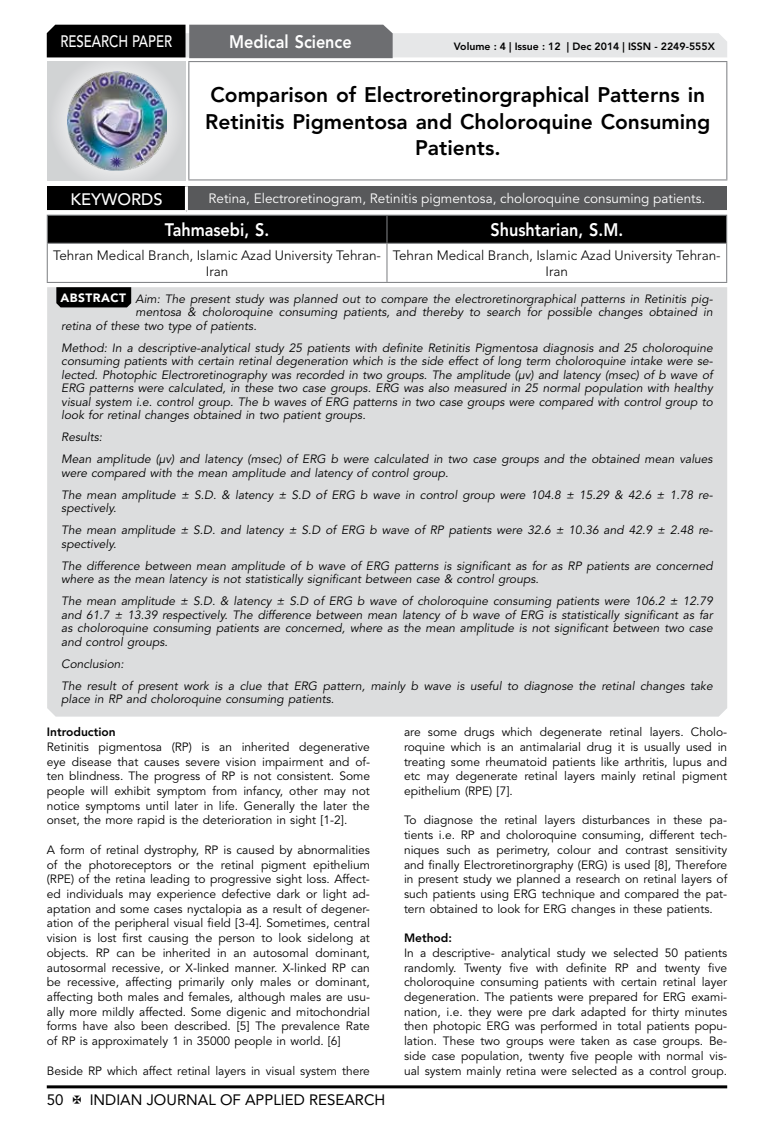
<style>
.page{position:relative;width:774px;height:1136px;background:#fff}
.page>*{position:absolute;margin:0;border:0;box-sizing:border-box;transform-origin:0 0}
.t1{font:800 21px/26.2px "Avenir LT Std";color:#000;text-align:center}
.t2{font:800 18px "Avenir LT Std";color:#fff;scale:.9 1}
.t3{font:500 16.5px "Avenir LT Std";color:#fff;scale:.8 1}
.t4{font:500 16.5px "Avenir LT Std";color:#fff}
.t5{font:15px "Avenir LT Std";color:#000}
.t6{font:300 13.5px/16.2px "Avenir LT Std";color:#000;text-align:center}
.t7{font:13.5px "Avenir LT Std";color:#fff}
.t8{font:12px/14.7px "Avenir LT Std";color:#000;text-align:justify}
.t9{font:italic 12px/13.5px "Avenir LT Std";color:#000}
.t10{font:800 12px "Avenir LT Std";color:#000}
.t11{font:800 10.5px "Avenir LT Std";color:#000}
.s1{font-weight:900;font-style:normal;color:#fff}
</style>
<div class="page">
<hr style="left:47px;top:1085px;width:680px;height:3px;background:#000">
<div style="left:48px;top:62px;width:137px;height:118px;background:linear-gradient(to right,#d9dadb,#d9dadb)"></div>
<img style="left:68px;top:71px;width:99px;height:100px">
<svg style="left:47px;top:25px;width:680px;height:33px;background:#979899"></svg>
<hr style="left:188px;top:61px;width:539px;height:1px;background:#808285">
<hr style="left:188px;top:62px;width:1px;height:117px;background:#808285">
<hr style="left:726px;top:62px;width:1px;height:117px;background:#808285">
<hr style="left:188px;top:179px;width:539px;height:1px;background:#808285">
<svg style="left:47px;top:215px;width:680px;height:28px;background:#060606"></svg>
<hr style="left:47px;top:243px;width:340px;height:1px;background:#808285">
<hr style="left:47px;top:244px;width:1px;height:38px;background:#808285">
<hr style="left:387px;top:243px;width:340px;height:1px;background:#808285">
<hr style="left:386px;top:244px;width:1px;height:38px;background:#808285">
<hr style="left:726px;top:244px;width:1px;height:38px;background:#808285">
<hr style="left:47px;top:282px;width:340px;height:1px;background:#808285">
<hr style="left:387px;top:282px;width:340px;height:1px;background:#808285">
<div style="left:47px;top:186px;width:139px;height:25px;background:#000"></div>
<div style="left:186px;top:186px;width:541px;height:25px;background:#58595b"></div>
<hr style="left:185px;top:186px;width:3px;height:24px;background:#fff">
<hr style="left:47px;top:210px;width:139px;height:3px;background:#fff">
<hr style="left:186px;top:210px;width:541px;height:3px;background:#fff">
<div style="left:47px;top:287px;width:680px;height:429px;background:#dcddde"></div>
<svg style="left:56px;top:287px;width:75px;height:20px"></svg>
<h3 class="t3" style="left:60px;top:32px;width:139px">RESEARCH PAPER</h3>
<h2 class="t2" style="left:229px;top:31px;width:138px">Medical Science</h2>
<p class="t11" style="left:454px;top:41px;width:262px">Volume : 4 | Issue : 12 | Dec 2014 | ISSN - 2249-555X</p>
<h1 class="t1" style="left:205px;top:82px;width:507px">Comparison of Electroretinorgraphical Patterns in<br>Retinitis Pigmentosa and Choloroquine Consuming<br>Patients.</h1>
<h3 class="t4" style="left:70px;top:190px;width:94px">KEYWORDS</h3>
<p class="t7" style="left:208px;top:190px;width:498px">Retina, Electroretinogram, Retinitis pigmentosa, choloroquine consuming patients.</p>
<h2 class="t2" style="left:165px;top:219px;width:117px">Tahmasebi, S.</h2>
<h2 class="t2" style="left:490px;top:219px;width:149px">Shushtarian, S.M.</h2>
<p class="t6" style="left:53px;top:247px;width:329px">Tehran Medical Branch, Islamic Azad University Tehran-<br>Iran</p>
<p class="t6" style="left:393px;top:247px;width:329px">Tehran Medical Branch, Islamic Azad University Tehran-<br>Iran</p>
<p class="t9" style="left:61px;top:292px;width:653px"><span class="s1">ABSTRACT</span> Aim: The present study was planned out to compare the electroretinorgraphical patterns in Retinitis pig-</p>
<p class="t9" style="left:135px;top:305px;width:579px">mentosa &amp; choloroquine consuming patients, and thereby to search for possible changes obtained in</p>
<p class="t9" style="left:61px;top:319px;width:197px">retina of these two type of patients.</p>
<p class="t9" style="left:61px;top:341px;width:653px;text-align:justify">Method: In a descriptive-analytical study 25 patients with definite Retinitis Pigmentosa diagnosis and 25 choloroquine consuming patients with certain retinal degeneration which is the side effect of long term choloroquine intake were se&shy;lected. Photophic Electroretinography was recorded in two groups. The amplitude (µv) and latency (msec) of b wave of ERG patterns were calculated, in these two case groups. ERG was also measured in 25 normal population with healthy visual system i.e. control group. The b waves of ERG patterns in two case groups were compared with control group to look for retinal changes obtained in two patient groups.</p>
<p class="t9" style="left:61px;top:426px;width:653px;line-height:22px">Results:<br>Mean amplitude (µv) and latency (msec) of ERG b were calculated in two case groups and the obtained mean values</p>
<p class="t9" style="left:61px;top:462px;width:653px;line-height:22px">were compared with the mean amplitude and latency of control group.<br>The mean amplitude ± S.D. &amp; latency ± S.D of ERG b wave in control group were 104.8 ± 15.29 &amp; 42.6 ± 1.78 re-</p>
<p class="t9" style="left:61px;top:497px;width:653px;line-height:22px">spectively.<br>The mean amplitude ± S.D. and latency ± S.D of ERG b wave of RP patients were 32.6 ± 10.36 and 42.9 ± 2.48 re-</p>
<p class="t9" style="left:61px;top:533px;width:653px;line-height:22px">spectively.<br>The difference between mean amplitude of b wave of ERG patterns is significant as for as RP patients are concerned</p>
<p class="t9" style="left:61px;top:568px;width:653px;line-height:22px">where as the mean latency is not statistically significant between case &amp; control groups.<br>The mean amplitude ± S.D. &amp; latency ± S.D of ERG b wave of choloroquine consuming patients were 106.2 ± 12.79</p>
<p class="t9" style="left:61px;top:608px;width:653px;text-align:justify">and 61.7 ± 13.39 respectively. The difference between mean latency of b wave of ERG is statistically significant as far as choloroquine consuming patients are concerned, where as the mean amplitude is not significant between two case and control groups.</p>
<p class="t9" style="left:61px;top:653px;width:653px;line-height:22px">Conclusion:<br>The result of present work is a clue that ERG pattern, mainly b wave is useful to diagnose the retinal changes take</p>
<p class="t9" style="left:61px;top:693px;width:275px">place in RP and choloroquine consuming patients.</p>
<p class="t10" style="left:47px;top:724px;width:70px">Introduction</p>
<p class="t8" style="left:47px;top:739px;width:325px">Retinitis pigmentosa (RP) is an inherited degenerative eye disease that causes severe vision impairment and of&shy;ten blindness. The progress of RP is not consistent. Some people will exhibit symptom from infancy, other may not notice symptoms until later in life. Generally the later the onset, the more rapid is the deterioration in sight [1-2].</p>
<p class="t8" style="left:47px;top:842px;width:325px">A form of retinal dystrophy, RP is caused by abnormalities of the photoreceptors or the retinal pigment epithelium (RPE) of the retina leading to progressive sight loss. Affect&shy;ed individuals may experience defective dark or light ad&shy;aptation and some cases nyctalopia as a result of degener&shy;ation of the peripheral visual field [3-4]. Sometimes, central vision is lost first causing the person to look sidelong at objects. RP can be inherited in an autosomal dominant, autosormal recessive, or X-linked manner. X-linked RP can be recessive, affecting primarily only males or dominant, affecting both males and females, although males are usu&shy;ally more mildly affected. Some digenic and mitochondrial forms have also been described. [5] The prevalence Rate of RP is approximately 1 in 35000 people in world. [6]</p>
<p class="t8" style="left:47px;top:1063px;width:325px">Beside RP which affect retinal layers in visual system there</p>
<p class="t8" style="left:404px;top:725px;width:325px">are some drugs which degenerate retinal layers. Cholo&shy;roquine which is an antimalarial drug it is usually used in treating some rheumatoid patients like arthritis, lupus and etc may degenerate retinal layers mainly retinal pigment epithelium (RPE) [7].</p>
<p class="t8" style="left:404px;top:813px;width:325px">To diagnose the retinal layers disturbances in these pa&shy;tients i.e. RP and choloroquine consuming, different tech&shy;niques such as perimetry, colour and contrast sensitivity and finally Electroretinorgraphy (ERG) is used [8], Therefore in present study we planned a research on retinal layers of such patients using ERG technique and compared the pat&shy;tern obtained to look for ERG changes in these patients.</p>
<p class="t10" style="left:404px;top:930px;width:49px">Method:</p>
<p class="t8" style="left:404px;top:945px;width:325px">In a descriptive- analytical study we selected 50 patients randomly. Twenty five with definite RP and twenty five choloroquine consuming patients with certain retinal layer degeneration. The patients were prepared for ERG exami&shy;nation, i.e. they were pre dark adapted for thirty minutes then photopic ERG was performed in total patients popu&shy;lation. These two groups were taken as case groups. Be&shy;side case population, twenty five people with normal vis&shy;ual system mainly retina were selected as a control group.</p>
<p class="t5" style="left:47px;top:1090px;width:18px">50</p>
<p class="t5" style="left:90px;top:1090px;width:297px">INDIAN JOURNAL OF APPLIED RESEARCH</p>
</div>
